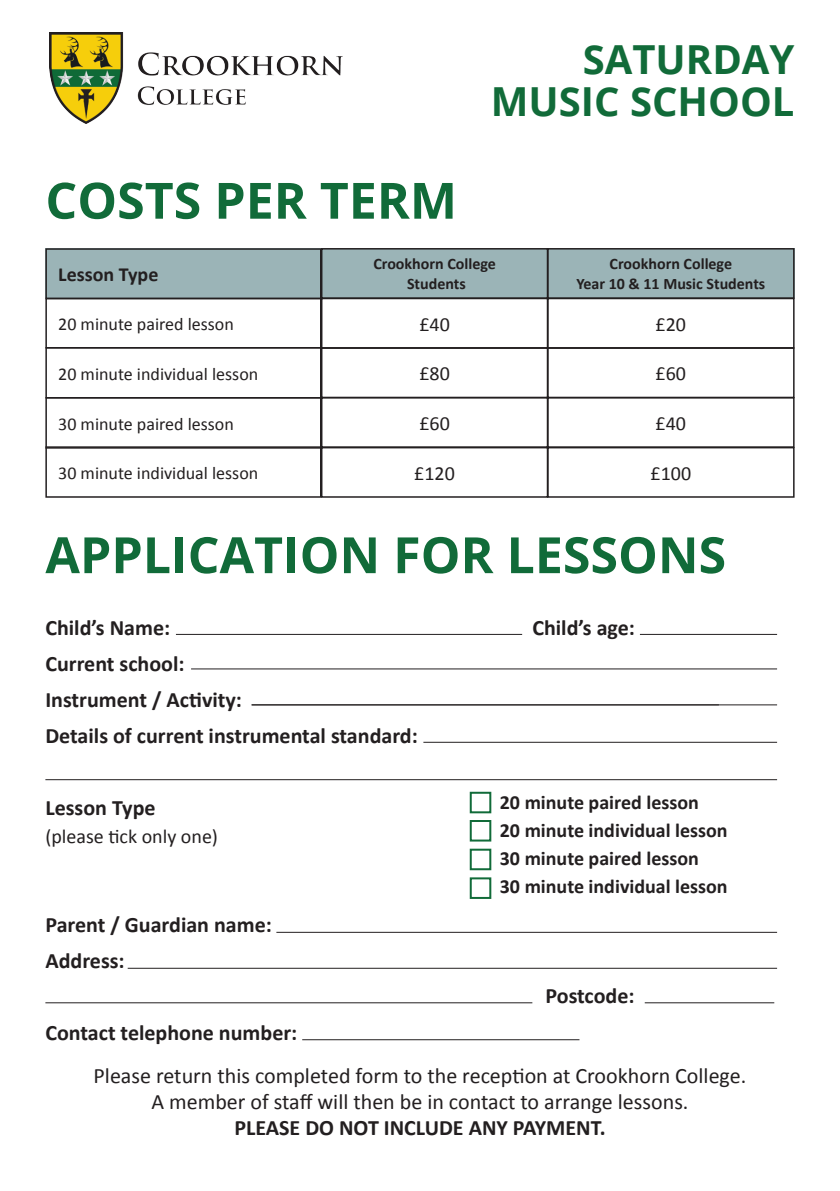
<style>
.page{position:relative;width:840px;height:1191px;background:#fff}
.page>*{position:absolute;margin:0;border:0;box-sizing:border-box;transform-origin:0 0}
.t1{font:700 50px "Open Sans";color:#116b39}
.t2{font:700 40px "Open Sans";color:#116b39}
.t3{font:700 22px/36px "Calibri";color:#231f20}
.t4{font:22px "Calibri";color:#231f20}
.t5{font:700 20px "Calibri";color:#231f20}
.t6{font:20px "Calibri";color:#231f20}
.t7{font:18px "Calibri";color:#231f20}
.t8{font:700 16px "Calibri";color:#231f20}
</style>
<div class="page">
<hr style="left:176px;top:634px;width:346px;height:1px;background:#231f20">
<hr style="left:191px;top:668px;width:585px;height:1px;background:#231f20">
<hr style="left:423px;top:742px;width:353px;height:1px;background:#231f20">
<hr style="left:251px;top:704px;width:525px;height:1px;background:#231f20">
<hr style="left:45px;top:779px;width:731px;height:1px;background:#231f20">
<hr style="left:276px;top:931px;width:500px;height:1px;background:#231f20">
<hr style="left:128px;top:967px;width:648px;height:1px;background:#231f20">
<hr style="left:45px;top:1002px;width:487px;height:1px;background:#231f20">
<hr style="left:644px;top:1002px;width:129px;height:1px;background:#231f20">
<hr style="left:302px;top:1039px;width:277px;height:1px;background:#231f20">
<hr style="left:639px;top:634px;width:137px;height:1px;background:#231f20">
<div style="left:469px;top:791px;width:22px;height:22px;background:#fff;border:2px solid #116b39"></div>
<div style="left:469px;top:820px;width:22px;height:21px;background:#fff;border:2px solid #116b39"></div>
<div style="left:469px;top:848px;width:22px;height:22px;background:#fff;border:2px solid #116b39"></div>
<div style="left:469px;top:877px;width:22px;height:22px;background:#fff;border:2px solid #116b39"></div>
<div style="left:45px;top:248px;width:749px;height:50px;background:#9bb4b7"></div>
<div style="left:321px;top:248px;width:227px;height:51px;border:2px solid #231f20"></div>
<div style="left:547px;top:248px;width:247px;height:51px;border:2px solid #231f20"></div>
<img style="left:50px;top:32px;width:292px;height:92px">
<div style="left:321px;top:298px;width:227px;height:50px;border:2px solid #231f20"></div>
<div style="left:547px;top:298px;width:247px;height:50px;border:2px solid #231f20"></div>
<div style="left:321px;top:347px;width:227px;height:51px;border:2px solid #231f20"></div>
<div style="left:547px;top:347px;width:247px;height:51px;border:2px solid #231f20"></div>
<div style="left:321px;top:397px;width:227px;height:51px;border:2px solid #231f20"></div>
<div style="left:547px;top:397px;width:247px;height:51px;border:2px solid #231f20"></div>
<div style="left:321px;top:447px;width:227px;height:51px;border:2px solid #231f20"></div>
<div style="left:547px;top:447px;width:247px;height:51px;border:2px solid #231f20"></div>
<div style="left:45px;top:347px;width:276px;height:51px;border:2px solid #231f20"></div>
<div style="left:45px;top:397px;width:276px;height:51px;border:2px solid #231f20"></div>
<div style="left:45px;top:446px;width:276px;height:52px;border:2px solid #231f20"></div>
<div style="left:45px;top:248px;width:276px;height:51px;border:2px solid #231f20"></div>
<p class="t1" style="left:45px;top:165px;width:413px">COSTS PER TERM</p>
<p class="t2" style="left:582px;top:31px;width:213px">SATURDAY</p>
<p class="t2" style="left:490px;top:73px;width:305px">MUSIC SCHOOL</p>
<p class="t5" style="left:58px;top:262px;width:102px">Lesson Type</p>
<p class="t7" style="left:58px;top:313px;width:177px">20 minute paired lesson</p>
<p class="t7" style="left:58px;top:362px;width:201px">20 minute individual lesson</p>
<p class="t7" style="left:58px;top:412px;width:177px">30 minute paired lesson</p>
<p class="t7" style="left:58px;top:461px;width:201px">30 minute individual lesson</p>
<p class="t8" style="left:373px;top:254px;width:124px">Crookhorn College</p>
<p class="t8" style="left:407px;top:274px;width:60px">Students</p>
<p class="t8" style="left:609px;top:254px;width:124px">Crookhorn College</p>
<p class="t8" style="left:576px;top:274px;width:190px">Year 10 &amp; 11 Music Students</p>
<p class="t6" style="left:419px;top:312px;width:32px">£40</p>
<p class="t6" style="left:655px;top:312px;width:32px">£20</p>
<p class="t6" style="left:419px;top:361px;width:32px">£80</p>
<p class="t6" style="left:655px;top:361px;width:32px">£60</p>
<p class="t6" style="left:419px;top:411px;width:32px">£60</p>
<p class="t6" style="left:655px;top:411px;width:32px">£40</p>
<p class="t6" style="left:414px;top:461px;width:42px">£120</p>
<p class="t6" style="left:650px;top:461px;width:42px">£100</p>
<p class="t1" style="left:45px;top:519px;width:681px">APPLICATION FOR LESSONS</p>
<p class="t3" style="left:45px;top:608px;width:141px">Child’s Name:<br>Current school:</p>
<p class="t3" style="left:45px;top:680px;width:373px">Instrument / Activity:<br>Details of current instrumental standard:</p>
<p class="t3" style="left:45px;top:788px;width:112px">Lesson Type</p>
<p class="t6" style="left:45px;top:823px;width:174px">(please tick only one)</p>
<p class="t3" style="left:45px;top:905px;width:228px">Parent / Guardian name:<br>Address:</p>
<p class="t3" style="left:532px;top:609px;width:104px">Child’s age:</p>
<p class="t5" style="left:499px;top:790px;width:200px">20 minute paired lesson</p>
<p class="t5" style="left:499px;top:818px;width:229px">20 minute individual lesson</p>
<p class="t5" style="left:499px;top:846px;width:200px">30 minute paired lesson</p>
<p class="t5" style="left:499px;top:874px;width:229px">30 minute individual lesson</p>
<p class="t3" style="left:545px;top:977px;width:90px">Postcode:</p>
<p class="t3" style="left:45px;top:1013px;width:253px">Contact telephone number:</p>
<p class="t4" style="left:93px;top:1061px;width:654px">Please return this completed form to the reception at Crookhorn College.</p>
<p class="t4" style="left:151px;top:1087px;width:538px">A member of staff will then be in contact to arrange lessons.</p>
<p class="t3" style="left:234px;top:1108px;width:372px">PLEASE DO NOT INCLUDE ANY PAYMENT.</p>
</div>
